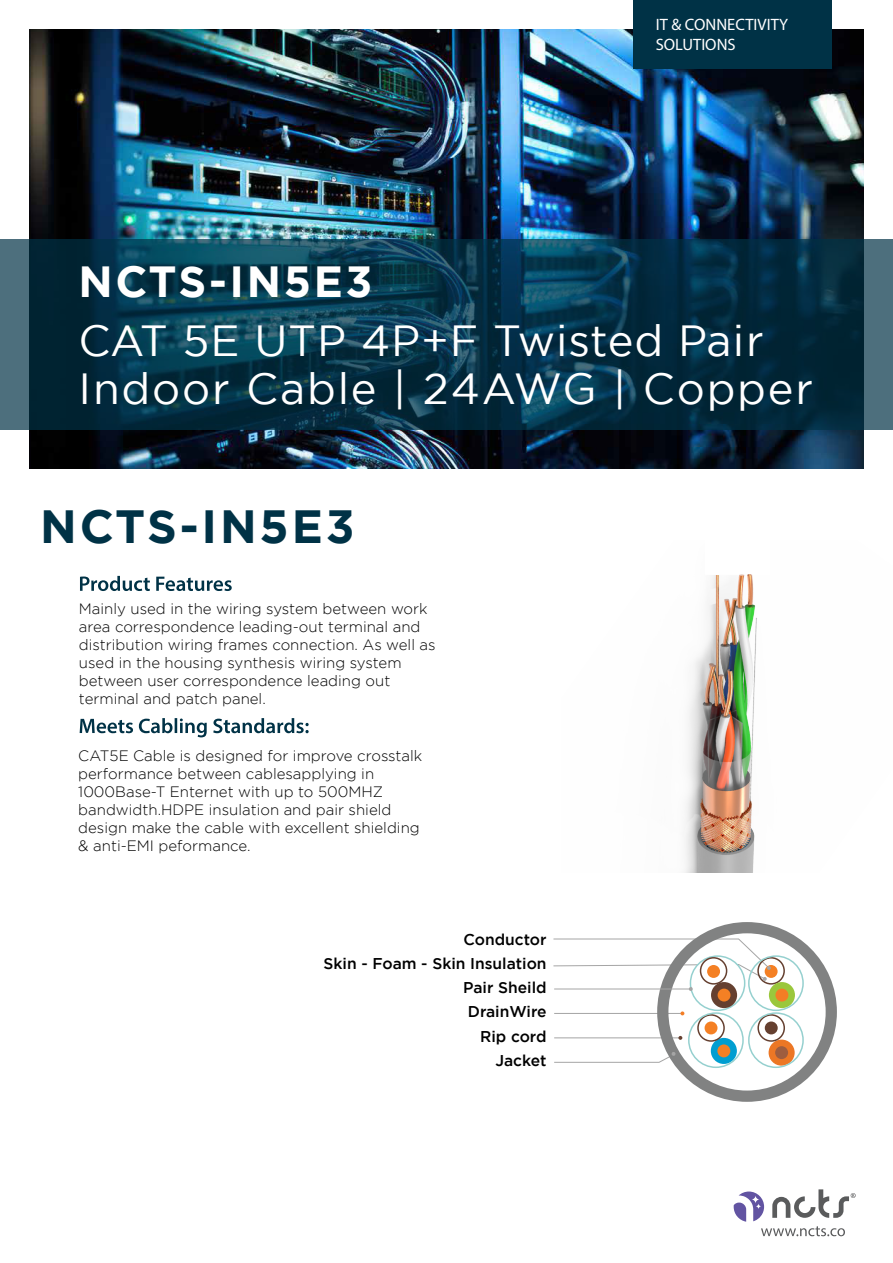
<style>
.page{position:relative;width:893px;height:1263px;background:#fff}
.page>*{position:absolute;margin:0;border:0;box-sizing:border-box;transform-origin:0 0}
.t1{font:700 46.5px "Gotham";letter-spacing:.06em;color:#003246}
.t2{font:43.5px/48px "Gotham";letter-spacing:.04em;color:#fff}
.t3{font:700 43.5px "Gotham";letter-spacing:.06em;color:#fff}
.t4{font:16.5px/19.8px "Myriad Pro";color:#fff}
.t5{font:500 15.6px/24.3px "Gotham";color:#000;text-align:right}
.t6{font:300 15px/18px "Gotham";color:#000}
</style>
<div class="page">
<img style="left:28px;top:29px;width:837px;height:440px">
<svg style="left:553px;top:922px;width:284px;height:180px"></svg>
<svg style="left:80px;top:576px;width:152px;height:15px"></svg>
<svg style="left:80px;top:718px;width:229px;height:19px"></svg>
<svg style="left:734px;top:1189px;width:122px;height:47px"></svg>
<div style="left:633px;top:0;width:199px;height:69px;background:#003246"></div>
<svg style="left:0;top:239px;width:893px;height:190px;background:#0a364a"></svg>
<img style="left:685px;top:574px;width:72px;height:298px">
<p class="t4" style="left:656px;top:15px;width:134px">IT &amp; CONNECTIVITY<br>SOLUTIONS</p>
<h2 class="t3" style="left:79px;top:257px;width:296px">NCTS-IN5E3</h2>
<h2 class="t2" style="left:79px;top:316px;width:736px">CAT 5E UTP 4P+F Twisted Pair<br>Indoor Cable | 24AWG | Copper</h2>
<h1 class="t1" style="left:40px;top:500px;width:316px">NCTS-IN5E3</h1>
<p class="t6" style="left:79px;top:599px;width:358px">Mainly used in the wiring system between work area correspondence leading-out terminal and distribution wiring frames connection. As well as used in the housing synthesis wiring system between user correspondence leading out terminal and patch panel.</p>
<p class="t6" style="left:78px;top:746px;width:346px">CAT5E Cable is designed for improve crosstalk performance between cablesapplying in 1000Base-T Enternet with up to 500MHZ bandwidth.HDPE insulation and pair shield design make the cable with excellent shielding &amp; anti-EMI peformance.</p>
<p class="t5" style="left:323px;top:926px;width:225px">Conductor<br>Skin - Foam - Skin Insulation<br>Pair Sheild<br>DrainWire<br>Rip cord<br>Jacket</p>
</div>
